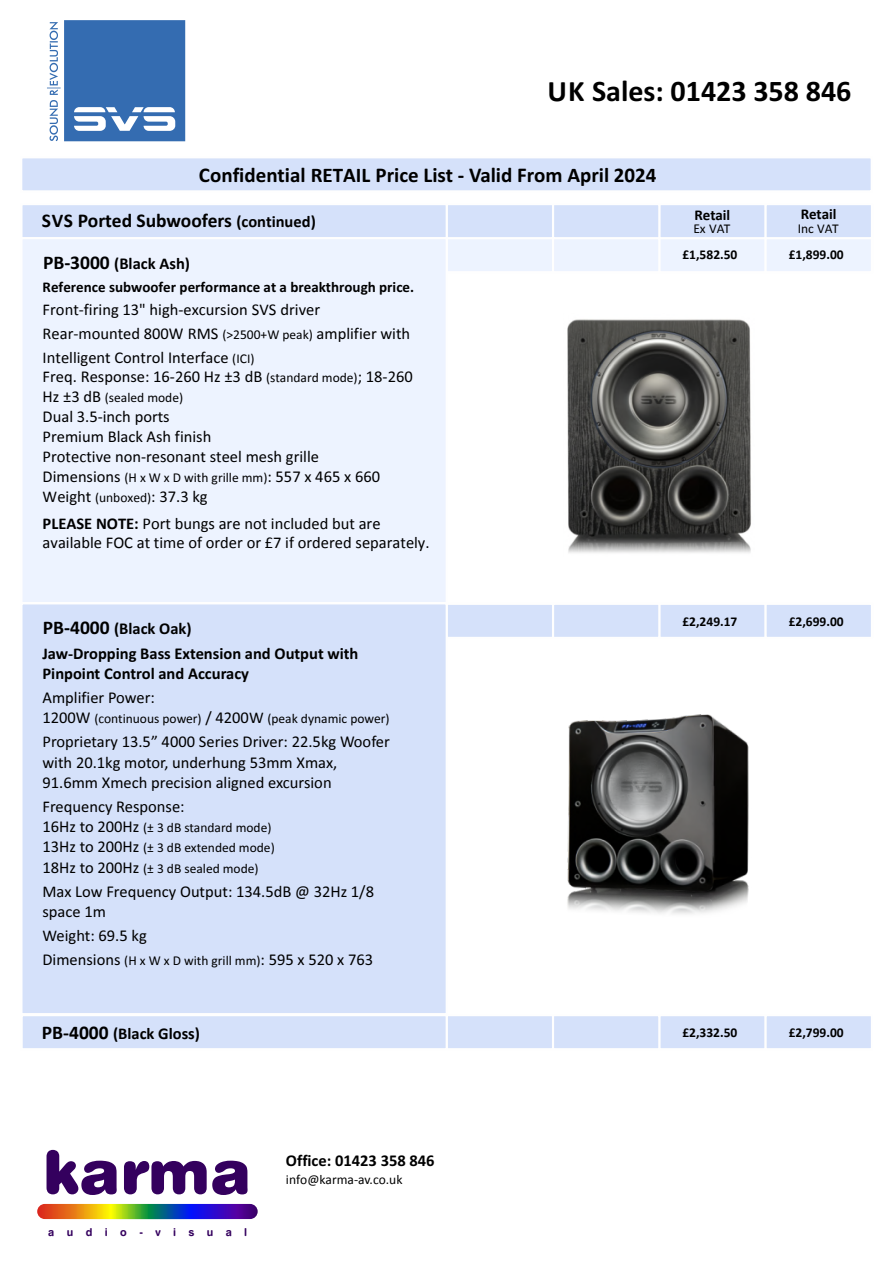
<style>
.page{position:relative;width:893px;height:1263px;background:#fff}
.page>*{position:absolute;margin:0;border:0;box-sizing:border-box;transform-origin:0 0}
.t1{font:60.3px "Swiss 721 BT Black Rounded";color:#34005e}
.t2{font:700 30px "Calibri";color:#000}
.t3{font:700 21px "Calibri";color:#000}
.t4{font:700 19.5px "Calibri";color:#000}
.t5{font:700 19.5px "Calibri";color:#000}
.t6{font:16.5px/19.8px "Calibri";color:#000}
.t7{font:700 16.5px/25px "Calibri";color:#000}
.t8{font:700 15px "Calibri";color:#000}
.t9{font:700 15px "Calibri";letter-spacing:-.005em;color:#000}
.t10{font:13.5px/20.1px "Calibri";color:#000}
.t11{font:700 13.5px "Calibri";color:#000}
.t12{font:10.95px "Swiss 721 BT Bold Rounded";letter-spacing:1.135em;color:#34005e}
.s1{font-style:inherit}
.s2{font-size:16.5px}
.s3{font-size:19.5px}
.s4{font-size:13.5px}
.s5{font-weight:700}
</style>
<div class="page">
<div style="left:658px;top:603px;width:109px;height:36px;background:#d5e1fa;border:2px solid #fefefe"></div>
<div style="left:552px;top:603px;width:108px;height:36px;background:#d5e1fa;border:2px solid #fefefe"></div>
<div style="left:446px;top:603px;width:108px;height:36px;background:#d5e1fa;border:2px solid #fefefe"></div>
<div style="left:764px;top:603px;width:109px;height:36px;background:#d5e1fa;border:2px solid #fefefe"></div>
<div style="left:658px;top:237px;width:109px;height:36px;background:#edf3ff;border:2px solid #fefefe"></div>
<div style="left:552px;top:237px;width:108px;height:36px;background:#edf3ff;border:2px solid #fefefe"></div>
<div style="left:446px;top:237px;width:108px;height:36px;background:#edf3ff;border:2px solid #fefefe"></div>
<div style="left:764px;top:237px;width:109px;height:36px;background:#edf3ff;border:2px solid #fefefe"></div>
<div style="left:658px;top:203px;width:109px;height:36px;background:#d5e1fa;border:2px solid #fefefe"></div>
<div style="left:552px;top:203px;width:108px;height:36px;background:#d5e1fa;border:2px solid #fefefe"></div>
<div style="left:446px;top:203px;width:108px;height:36px;background:#d5e1fa;border:2px solid #fefefe"></div>
<div style="left:764px;top:203px;width:109px;height:36px;background:#d5e1fa;border:2px solid #fefefe"></div>
<svg style="left:47px;top:20px;width:138px;height:121px"></svg>
<div style="left:20px;top:203px;width:428px;height:36px;background:#d5e1fa;border:2px solid #fefefe"></div>
<div style="left:20px;top:237px;width:428px;height:368px;background:#edf3ff;border:2px solid #fefefe"></div>
<img style="left:567px;top:319px;width:184px;height:234px">
<div style="left:20px;top:156px;width:853px;height:36px;background:#d5e1fa;border:2px solid #fefefe"></div>
<svg style="left:37px;top:1204px;width:221px;height:15px;background:#756365"></svg>
<div style="left:20px;top:602px;width:428px;height:413px;background:#d5e1fa;border:2px solid #fefefe"></div>
<img style="left:567px;top:714px;width:182px;height:200px">
<div style="left:658px;top:1014px;width:109px;height:36px;background:#d5e1fa;border:2px solid #fefefe"></div>
<div style="left:552px;top:1014px;width:108px;height:36px;background:#d5e1fa;border:2px solid #fefefe"></div>
<div style="left:446px;top:1014px;width:108px;height:36px;background:#d5e1fa;border:2px solid #fefefe"></div>
<div style="left:764px;top:1014px;width:109px;height:36px;background:#d5e1fa;border:2px solid #fefefe"></div>
<div style="left:21px;top:1014px;width:427px;height:36px;background:#d5e1fa;border:2px solid #fefefe"></div>
<h2 class="t2" style="left:547px;top:78px;width:305px"><span class="s1">UK</span> Sales: 01423 358 846</h2>
<p class="t3" style="left:199px;top:167px;width:459px">Confidential RETAIL Price List - Valid From April 2024</p>
<p class="t4" style="left:42px;top:209px;width:275px">SVS <span class="s1">P</span>ort<span class="s1">ed Sub</span>woofer<span class="s1">s</span> <span class="s2">(continued)</span></p>
<p class="t7" style="left:43px;top:252px;width:148px"><span class="s3">PB</span><span class="s3">-3000</span> (Black Ash)</p>
<p class="t8" style="left:43px;top:281px;width:373px"><span class="s1">Refer</span>ence sub<span class="s1">woof</span>er performance at a br<span class="s1">eakthr</span>ough price.</p>
<p class="t6" style="left:43px;top:297px;width:369px;line-height:23.7px">Front-firing 13" high-excursion SVS driver<br>Rear-mounted 800W RMS <span class="s4">(&gt;2500+W peak)</span> amplifier with<br>Intelligent Control Interface <span class="s4">(ICI)</span></p>
<p class="t6" style="left:43px;top:366px;width:372px">Freq. Response: 16-260 Hz ±3 dB <span class="s4">(standard mode)</span>; 18-260</p>
<p class="t10" style="left:43px;top:389px;width:142px"><span class="s2">Hz ±3 dB</span> (sealed mode)</p>
<p class="t6" style="left:43px;top:408px;width:339px">Dual 3.5-inch ports<br>Premium Black Ash finish<br>Protective non-resonant steel mesh grille<br>Dimensions <span class="s4">(H x W x D with grille mm)</span>: 557 x 465 x 660<br>Weight <span class="s4">(unboxed)</span>: 37.3 kg</p>
<p class="t6" style="left:43px;top:512px;width:388px"><span class="s5">PLEASE NOTE:</span> Port bungs are not included but are available FOC at time of order or £7 if ordered separately.</p>
<p class="t7" style="left:43px;top:617px;width:317px"><span class="s3">PB</span><span class="s3">-4000</span> (Black Oak)<br><span class="s1">Jaw-Dr</span>opping Bass Extension and Output with</p>
<p class="t6" style="left:43px;top:663px;width:208px;line-height:23.9px"><span class="s5">Pinpoin</span><span class="s5">t Con</span><span class="s5">tr</span><span class="s5">ol and Accur</span><span class="s5">acy<br></span>Amplifier Power:</p>
<p class="t10" style="left:43px;top:708px;width:349px"><span class="s2">1200W</span> (continuous power) <span class="s2">/ 4200W</span> (peak dynamic power)</p>
<p class="t6" style="left:43px;top:731px;width:349px">Proprietary 13.5” 4000 Series Driver: 22.5kg Woofer with 20.1kg motor, underhung 53mm Xmax,<br>91.6mm Xmech precision aligned excursion</p>
<p class="t6" style="left:43px;top:796px;width:144px">Frequency Response:</p>
<p class="t10" style="left:43px;top:819px;width:234px"><span class="s2">16Hz to 200Hz</span> (± 3 dB standard mode)<br><span class="s2">13Hz to 200Hz</span> (± 3 dB extended mode)<br><span class="s2">18Hz to 200Hz</span> (± 3 dB sealed mode)</p>
<p class="t6" style="left:43px;top:880px;width:333px">Max Low Frequency Output: 134.5dB @ 32Hz 1/8 space 1m</p>
<p class="t6" style="left:43px;top:923px;width:332px;line-height:24.2px">Weight: 69.5 kg<br>Dimensions <span class="s4">(H x W x D with grill mm)</span>: 595 x 520 x 763</p>
<p class="t9" style="left:695px;top:205px;width:37px">Retail</p>
<p class="t10" style="left:693px;top:219px;width:39px">Ex VAT</p>
<p class="t9" style="left:801px;top:205px;width:37px">Retail</p>
<p class="t10" style="left:798px;top:219px;width:42px">Inc VAT</p>
<p class="t11" style="left:682px;top:245px;width:56px">£1,582.50</p>
<p class="t11" style="left:789px;top:245px;width:56px">£1,899.00</p>
<p class="t11" style="left:682px;top:612px;width:56px">£2,249.17</p>
<p class="t11" style="left:789px;top:612px;width:56px">£2,699.00</p>
<p class="t5" style="left:42px;top:1020px;width:160px">PB-4000 <span class="s2">(Black</span> <span class="s2">Gloss</span><span class="s2">)</span></p>
<p class="t11" style="left:682px;top:1022px;width:56px">£2,332.50</p>
<p class="t11" style="left:789px;top:1024px;width:56px">£2,799.00</p>
<h1 class="t1" style="left:43px;top:1148px;width:210px">karma</h1>
<p class="t12" style="left:48px;top:1228px;width:201px">audio-visual</p>
<p class="t7" style="left:286px;top:1149px;width:150px">Office: 01423 358 846</p>
<p class="t10" style="left:286px;top:1168px;width:118px">info@karma-av.co.uk</p>
</div>
